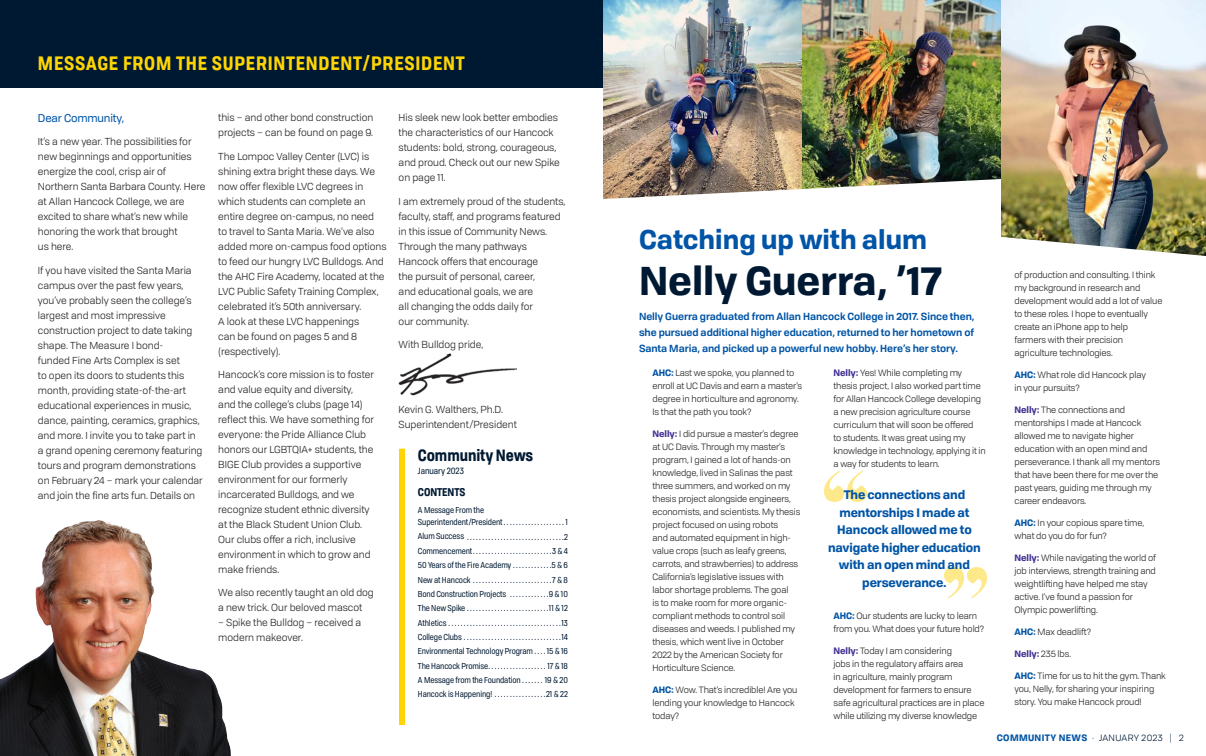
<style>
.page{position:relative;width:1206px;height:756px;background:#fff}
.page>*{position:absolute;margin:0;border:0;box-sizing:border-box;transform-origin:0 0}
.t1{font:700 39.1px "Tofino Pro Personal";color:#001932}
.t2{font:700 26.2px "Tofino Pro Personal";color:#0154a6}
.t3{font:700 19px "Tofino Pro Personal Narrow";letter-spacing:.04em;color:#fed503}
.t4{font:700 16px "Tofino Pro Personal Narrow";letter-spacing:-.005em;color:#001932}
.Accomplishments_Copy{font:700 12px/17.5px "Tofino Pro Personal";letter-spacing:-.01em;color:#0154a6;text-align:center}
.Accomplishments_Copy-2{font:11px "Tofino Pro Personal";letter-spacing:-.01em;color:#0154a6}
.t5{font:700 11px "Tofino Pro Personal Narrow";letter-spacing:-.005em;color:#001932}
.Accomplishments_Copy-3{font:10px/15px "Tofino Pro Personal";color:#231f20}
.t6{font:600 10px/15.8px "Tofino Pro Personal";letter-spacing:-.005em;color:#0154a6;text-align:justify}
.Accomplishments_Copy-4{font:9px/13px "Tofino Pro Personal";letter-spacing:-.01em;color:#231f20}
.t7{font:700 9px "Tofino Pro Personal";letter-spacing:.04em;color:#0154a6}
.t8{font:9px "Tofino Pro Personal Narrow";letter-spacing:-.005em;color:#001932}
.t9{font:8.5px/12.2px "Tofino Pro Personal Narrow";letter-spacing:-.01em;color:#001932}
.s1{font-weight:700;color:#0154a6}
.s2{font-weight:700;color:#443193}
.s3{font-weight:400}
.s4{font-weight:400;color:#001932}
</style>
<div class="page">
<img style="left:0;top:520px;width:231px;height:236px">
<div style="left:0;top:0;width:603px;height:88px;background:#001932"></div>
<img style="left:399px;top:354px;width:117px;height:41px">
<div style="left:399px;top:449px;width:6px;height:276px;background:#fed503"></div>
<svg style="left:824px;top:471px;width:43px;height:31px"></svg>
<svg style="left:944px;top:567px;width:43px;height:31px"></svg>
<img style="left:1001px;top:0;width:205px;height:256px">
<img style="left:603px;top:0;width:199px;height:199px">
<img style="left:802px;top:0;width:199px;height:189px">
<p class="t3" style="left:38px;top:49px;width:428px">MESSAGE FROM THE SUPERINTENDENT/PRESIDENT</p>
<p class="Accomplishments_Copy-2" style="left:38px;top:110px;width:88px">Dear Community,</p>
<p class="Accomplishments_Copy-3" style="left:38px;top:134px;width:169px">It’s a new year. The possibilities for new beginnings and opportunities energize the cool, crisp air of<br>Northern Santa Barbara County. Here at Allan Hancock College, we are excited to share what’s new while honoring the work that brought<br>us here.</p>
<p class="Accomplishments_Copy-3" style="left:38px;top:262px;width:166px">If you have visited the Santa Maria campus over the past few years, you’ve probably seen the college’s largest and most impressive construction project to date taking shape. The Measure I bond-<br>funded Fine Arts Complex is set<br>to open its doors to students this month, providing state-of-the-art educational experiences in music, dance, painting, ceramics, graphics, and more. I invite you to take part in a grand opening ceremony featuring tours and program demonstrations on February 24 – mark your calendar and join the fine arts fun. Details on</p>
<p class="Accomplishments_Copy-3" style="left:218px;top:110px;width:157px">this – and other bond construction projects – can be found on page 9.</p>
<p class="Accomplishments_Copy-3" style="left:218px;top:148px;width:170px">The Lompoc Valley Center (LVC) is shining extra bright these days. We now offer flexible LVC degrees in which students can complete an entire degree on-campus, no need<br>to travel to Santa Maria. We’ve also added more on-campus food options to feed our hungry LVC Bulldogs. And the AHC Fire Academy, located at the<br>LVC Public Safety Training Complex, celebrated it’s 50th anniversary.<br>A look at these LVC happenings<br>can be found on pages 5 and 8 (respectively).</p>
<p class="Accomplishments_Copy-3" style="left:218px;top:366px;width:157px">Hancock’s core mission is to foster and value equity and diversity,<br>and the college’s clubs (page 14) reflect this. We have something for everyone: the Pride Alliance Club honors our LGBTQIA+ students, the<br>BIGE Club provides a supportive environment for our formerly incarcerated Bulldogs, and we recognize student ethnic diversity at the Black Student Union Club.<br>Our clubs offer a rich, inclusive environment in which to grow and make friends.</p>
<p class="Accomplishments_Copy-3" style="left:218px;top:584px;width:157px">We also recently taught an old dog a new trick. Our beloved mascot</p>
<p class="Accomplishments_Copy-3" style="left:218px;top:614px;width:144px">– Spike the Bulldog – received a modern makeover.</p>
<p class="Accomplishments_Copy-3" style="left:399px;top:110px;width:163px">His sleek new look better embodies the characteristics of our Hancock students: bold, strong, courageous, and proud. Check out our new Spike on page 11.</p>
<p class="Accomplishments_Copy-3" style="left:399px;top:193px;width:168px">I am extremely proud of the students, faculty, staff, and programs featured in this issue of Community News.<br>Through the many pathways<br>Hancock offers that encourage<br>the pursuit of personal, career,<br>and educational goals, we are<br>all changing the odds daily for<br>our community.</p>
<p class="Accomplishments_Copy-3" style="left:399px;top:336px;width:86px">With Bulldog pride,</p>
<p class="Accomplishments_Copy-3" style="left:399px;top:402px;width:120px">Kevin G. Walthers, Ph.D.<br>Superintendent/President</p>
<p class="t4" style="left:418px;top:443px;width:117px">Community News</p>
<p class="t8" style="left:418px;top:464px;width:48px">January 2023</p>
<p class="t5" style="left:418px;top:484px;width:49px">CONTENTS</p>
<p class="t9" style="left:418px;top:503px;width:152px">A Message From the<br>Superintendent/President . . . . . . . . . . . . . . . . . . . . 1</p>
<p class="t9" style="left:418px;top:530px;width:151px">Alum Success . . . . . . . . . . . . . . . . . . . . . . . . . . . . . . . 2</p>
<p class="t9" style="left:418px;top:544px;width:151px">Commencement . . . . . . . . . . . . . . . . . . . . . . . . . 3 &amp; 4</p>
<p class="t9" style="left:418px;top:559px;width:151px">50 Years of the Fire Academy . . . . . . . . . . . . 5 &amp; 6</p>
<p class="t9" style="left:418px;top:573px;width:151px">New at Hancock . . . . . . . . . . . . . . . . . . . . . . . . . 7 &amp; 8</p>
<p class="t9" style="left:418px;top:587px;width:151px">Bond Construction Projects . . . . . . . . . . . . 9 &amp; 10</p>
<p class="t9" style="left:418px;top:602px;width:151px">The New Spike . . . . . . . . . . . . . . . . . . . . . . . . . . 11 &amp; 12</p>
<p class="t9" style="left:418px;top:616px;width:152px">Athletics . . . . . . . . . . . . . . . . . . . . . . . . . . . . . . . . . . . . 13</p>
<p class="t9" style="left:418px;top:630px;width:151px">College Clubs . . . . . . . . . . . . . . . . . . . . . . . . . . . . . . . 14</p>
<p class="t9" style="left:418px;top:645px;width:151px">Environmental Technology Program . . . 15 &amp; 16</p>
<p class="t9" style="left:418px;top:659px;width:151px">The Hancock Promise . . . . . . . . . . . . . . . . . . . 17 &amp; 18</p>
<p class="t9" style="left:418px;top:673px;width:151px">A Message from the Foundation . . . . . . . 19 &amp; 20</p>
<p class="t9" style="left:418px;top:688px;width:151px">Hancock is Happening! . . . . . . . . . . . . . . . . 21 &amp; 22</p>
<p class="t2" style="left:639px;top:218px;width:290px">Catching up with alum</p>
<p class="t1" style="left:639px;top:249px;width:304px">Nelly Guerra, ’17</p>
<p class="t6" style="left:639px;top:308px;width:337px">Nelly Guerra graduated from Allan Hancock College in 2017. Since then, she pursued additional higher education, returned to her hometown of Santa Maria, and picked up a powerful new hobby. Here’s her story.</p>
<p class="Accomplishments_Copy-4" style="left:652px;top:366px;width:151px"><span class="s1">AHC:</span> Last we spoke, you planned to enroll at UC Davis and earn a master’s degree in horticulture and agronomy.<br>Is that the path you took?</p>
<p class="Accomplishments_Copy-4" style="left:652px;top:427px;width:149px"><span class="s2">Nelly:</span> I did pursue a master’s degree at UC Davis. Through my master’s program, I gained a lot of hands-on knowledge, lived in Salinas the past three summers, and worked on my thesis project alongside engineers, economists, and scientists. My thesis project focused on using robots<br>and automated equipment in high&shy;value crops (such as leafy greens, carrots, and strawberries) to address California’s legislative issues with labor shortage problems. The goal<br>is to make room for more organic&shy;compliant methods to control soil diseases and weeds. I published my thesis, which went live in October 2022 by the American Society for Horticulture Science.</p>
<p class="Accomplishments_Copy-4" style="left:652px;top:683px;width:146px"><span class="s1">AHC:</span> Wow. That’s incredible! Are you lending your knowledge to Hancock today?</p>
<p class="Accomplishments_Copy-4" style="left:833px;top:366px;width:154px"><span class="s2">Nelly:</span> Yes! While completing my thesis project, I also worked part time for Allan Hancock College developing a new precision agriculture course curriculum that will soon be offered<br>to students. It was great using my knowledge in technology, applying it in a way for students to learn.</p>
<p class="Accomplishments_Copy" style="left:828px;top:485px;width:154px">The connections and mentorships I made at<br>Hancock allowed me to navigate higher education with an open mind and perseverance.</p>
<p class="Accomplishments_Copy-4" style="left:833px;top:609px;width:152px"><span class="s1">AHC:</span> Our students are lucky to learn from you. What does your future hold?</p>
<p class="Accomplishments_Copy-4" style="left:833px;top:644px;width:153px"><span class="s2">Nelly:</span> Today I am considering<br>jobs in the regulatory affairs area<br>in agriculture, mainly program development for farmers to ensure safe agricultural practices are in place while utilizing my diverse knowledge</p>
<p class="Accomplishments_Copy-4" style="left:1014px;top:268px;width:149px">of production and consulting. I think my background in research and development would add a lot of value to these roles. I hope to eventually create an iPhone app to help<br>farmers with their precision agriculture technologies.</p>
<p class="Accomplishments_Copy-4" style="left:1014px;top:368px;width:133px"><span class="s1">AHC:</span> What role did Hancock play in your pursuits?</p>
<p class="Accomplishments_Copy-4" style="left:1014px;top:403px;width:147px"><span class="s2">Nelly:</span> The connections and mentorships I made at Hancock allowed me to navigate higher education with an open mind and perseverance. I thank all my mentors that have been there for me over the past years, guiding me through my career endeavors.</p>
<p class="Accomplishments_Copy-4" style="left:1014px;top:516px;width:131px"><span class="s1">AHC:</span> In your copious spare time, what do you do for fun?</p>
<p class="Accomplishments_Copy-4" style="left:1014px;top:551px;width:143px"><span class="s2">Nelly:</span> While navigating the world of job interviews, strength training and weightlifting have helped me stay active. I’ve found a passion for Olympic powerlifting.</p>
<p class="Accomplishments_Copy-4" style="left:1014px;top:625px;width:78px"><span class="s1">AHC:</span> Max deadlift?</p>
<p class="Accomplishments_Copy-4" style="left:1014px;top:647px;width:58px"><span class="s2">Nelly:</span> 235 lbs.</p>
<p class="Accomplishments_Copy-4" style="left:1014px;top:669px;width:153px"><span class="s1">AHC:</span> Time for us to hit the gym. Thank you, Nelly, for sharing your inspiring story. You make Hancock proud!</p>
<p class="t7" style="left:997px;top:730px;width:188px">COMMUNITY NEWS <span class="s3">·</span> <span class="s4">JANUARY 2023 | 2</span></p>
</div>
